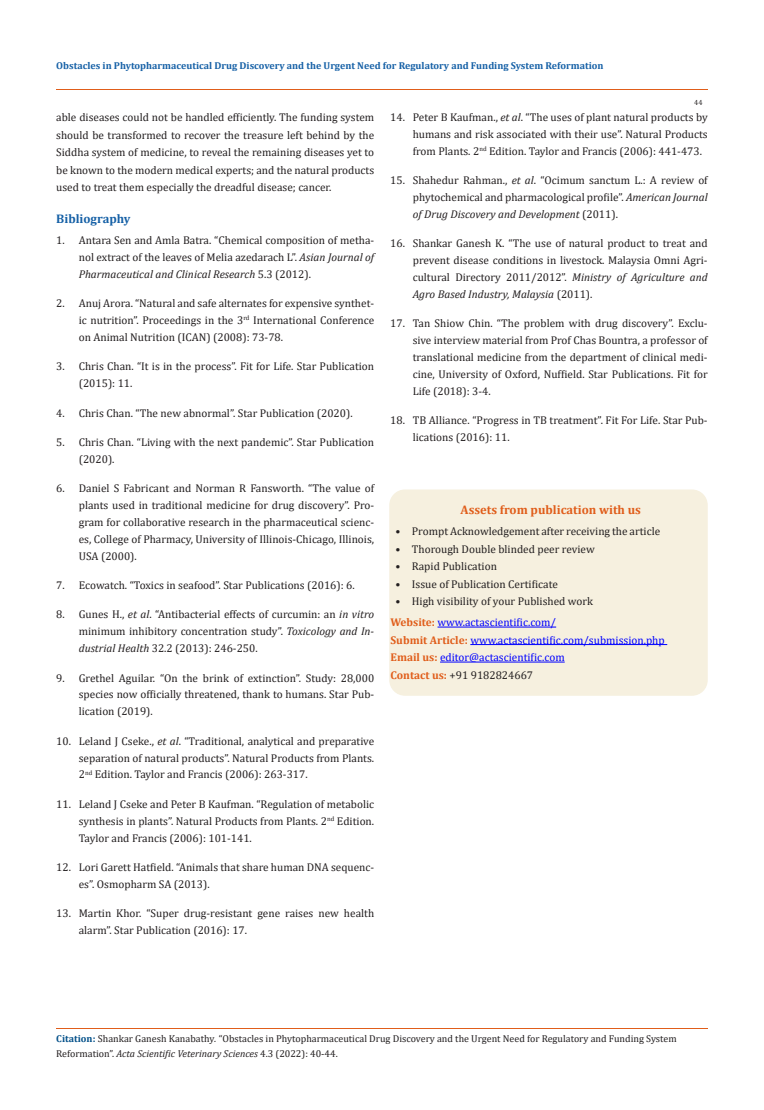
<style>
.page{position:relative;width:764px;height:1110px;background:#fff}
.page>*{position:absolute;margin:0;border:0;box-sizing:border-box;transform-origin:0 0}
.t1{font:700 12.5px "Cambria";color:#e05d1a}
.t2{font:700 12.5px "Cambria";color:#1560a6}
.t3{font:11.25px/16.9px "Cambria";color:#231f20;text-align:justify}
.t4{font:11.25px "Cambria";color:#00f}
.t5{font:10px/15px "Cambria";color:#231f20}
.t6{font:700 10px "Cambria";color:#1560a6}
.t7{font:7.5px "Cambria";color:#231f20}
.s1{font-style:italic}
.s2{font-weight:700;color:#e05d1a}
.s3{font-weight:700;color:#035089}
</style>
<div class="page">
<div style="left:390px;top:490px;width:317px;height:205px;background:#f6f0df;border-radius:15px"></div>
<div style="left:389px;top:490px;width:319px;height:206px;border:1px solid #f6f0df;border-radius:15px"></div>
<hr style="left:437px;top:627px;width:119px;height:1px;background:#00f">
<hr style="left:470px;top:644px;width:197px;height:1px;background:#00f">
<hr style="left:440px;top:662px;width:125px;height:1px;background:#00f">
<hr style="left:56px;top:90px;width:652px;height:1px;background:#e05d1a">
<hr style="left:56px;top:1029px;width:652px;height:1px;background:#e05d1a">
<p class="t6" style="left:56px;top:59px;width:549px">Obstacles in Phytopharmaceutical Drug Discovery and the Urgent Need for Regulatory and Funding System Reformation</p>
<p class="t7" style="left:694px;top:98px;width:10px">44</p>
<p class="t3" style="left:56px;top:108px;width:319px;line-height:17.5px">able diseases could not be handled efficiently. The funding system should be transformed to recover the treasure left behind by the Siddha system of medicine, to reveal the remaining diseases yet to be known to the modern medical experts; and the natural products used to treat them especially the dreadful disease; cancer.</p>
<p class="t2" style="left:56px;top:210px;width:76px">Bibliography</p>
<p class="t3" style="left:79px;top:232px;width:297px;text-indent:-22px">1. Antara Sen and Amla Batra. “Chemical composition of metha&shy;nol extract of the leaves of Melia azedarach L”. <span class="s1">Asian Journal of Pharmaceutical and Clinical Research</span> 5.3 (2012).</p>
<p class="t3" style="left:79px;top:295px;width:297px;text-indent:-22px">2. Anuj Arora. “Natural and safe alternates for expensive synthet&shy;ic nutrition”. Proceedings in the 3<sup>rd</sup> International Conference on Animal Nutrition (ICAN) (2008): 73-78.</p>
<p class="t3" style="left:79px;top:358px;width:297px;text-indent:-22px">3. Chris Chan. “It is in the process”. Fit for Life. Star Publication (2015): 11.</p>
<p class="t3" style="left:56px;top:404px;width:298px">4. Chris Chan. “The new abnormal”. Star Publication (2020).</p>
<p class="t3" style="left:79px;top:434px;width:297px;text-indent:-22px">5. Chris Chan. “Living with the next pandemic”. Star Publication (2020).</p>
<p class="t3" style="left:79px;top:480px;width:297px;text-indent:-22px">6. Daniel S Fabricant and Norman R Fansworth. “The value of plants used in traditional medicine for drug discovery”. Pro&shy;gram for collaborative research in the pharmaceutical scienc&shy;es, College of Pharmacy, University of Illinois-Chicago, Illinois, USA (2000).</p>
<p class="t3" style="left:56px;top:577px;width:300px">7. Ecowatch. “Toxics in seafood”. Star Publications (2016): 6.</p>
<p class="t3" style="left:79px;top:606px;width:297px;text-indent:-22px">8. Gunes H., <span class="s1">et al</span>. “Antibacterial effects of curcumin: an <span class="s1">in vitro </span>minimum inhibitory concentration study”. <span class="s1">Toxicology and In&shy;dustrial Health</span> 32.2 (2013): 246-250.</p>
<p class="t3" style="left:79px;top:669px;width:297px;text-indent:-22px">9. Grethel Aguilar. “On the brink of extinction”. Study: 28,000 species now officially threatened, thank to humans. Star Pub&shy;lication (2019).</p>
<p class="t3" style="left:79px;top:732px;width:297px;text-indent:-22px">10. Leland J Cseke., <span class="s1">et al</span>. “Traditional, analytical and preparative separation of natural products”. Natural Products from Plants.<br>2<sup>nd</sup> Edition. Taylor and Francis (2006): 263-317.</p>
<p class="t3" style="left:79px;top:795px;width:297px;text-indent:-22px">11. Leland J Cseke and Peter B Kaufman. “Regulation of metabolic synthesis in plants”. Natural Products from Plants. 2<sup>nd</sup> Edition.<br>Taylor and Francis (2006): 101-141.</p>
<p class="t3" style="left:79px;top:859px;width:297px;text-indent:-22px">12. Lori Garett Hatfield. “Animals that share human DNA sequenc&shy;es”. Osmopharm SA (2013).</p>
<p class="t3" style="left:79px;top:905px;width:297px;text-indent:-22px">13. Martin Khor. “Super drug-resistant gene raises new health alarm”. Star Publication (2016): 17.</p>
<p class="t3" style="left:413px;top:109px;width:296px;text-indent:-22px">14. Peter B Kaufman., <span class="s1">et al</span>. “The uses of plant natural products by humans and risk associated with their use”. Natural Products from Plants. 2<sup>nd</sup> Edition. Taylor and Francis (2006): 441-473.</p>
<p class="t3" style="left:413px;top:172px;width:296px;text-indent:-22px">15. Shahedur Rahman., <span class="s1">et al</span>. “Ocimum sanctum L.: A review of phytochemical and pharmacological profile”. <span class="s1">American Journal of Drug Discovery and Development</span> (2011).</p>
<p class="t3" style="left:413px;top:235px;width:296px;text-indent:-22px">16. Shankar Ganesh K. “The use of natural product to treat and prevent disease conditions in livestock. Malaysia Omni Agri&shy;cultural Directory 2011/2012”. <span class="s1">Ministry of Agriculture and Agro Based Industry, Malaysia</span> (2011).</p>
<p class="t3" style="left:413px;top:315px;width:296px;text-indent:-22px">17. Tan Shiow Chin. “The problem with drug discovery”. Exclu&shy;sive interview material from Prof Chas Bountra, a professor of translational medicine from the department of clinical medi&shy;cine, University of Oxford, Nuffield. Star Publications. Fit for Life (2018): 3-4.</p>
<p class="t3" style="left:413px;top:412px;width:296px;text-indent:-22px">18. TB Alliance. “Progress in TB treatment”. Fit For Life. Star Pub&shy;lications (2016): 11.</p>
<p class="t1" style="left:460px;top:501px;width:182px">Assets from publication with us</p>
<p class="t3" style="left:396px;top:523px;width:266px">• Prompt Acknowledgement after receiving the article</p>
<p class="t3" style="left:396px;top:540px;width:201px">• Thorough Double blinded peer review</p>
<p class="t3" style="left:396px;top:558px;width:103px">• Rapid Publication</p>
<p class="t3" style="left:396px;top:575px;width:164px">• Issue of Publication Certificate</p>
<p class="t3" style="left:396px;top:593px;width:199px">• High visibility of your Published work</p>
<p class="t4" style="left:390px;top:616px;width:167px"><span class="s2">Website:</span> www.actascientific.com/</p>
<p class="t4" style="left:390px;top:633px;width:276px"><span class="s2">Submit Article:</span> www.actascientific.com/submission.php</p>
<p class="t4" style="left:390px;top:651px;width:176px"><span class="s2">Email us:</span> editor@actascientific.com</p>
<p class="t3" style="left:390px;top:667px;width:144px"><span class="s2">Contact us:</span> +91 9182824667</p>
<p class="t5" style="left:56px;top:1031px;width:622px"><span class="s3">Citation:</span> Shankar Ganesh Kanabathy<span class="s1">.</span> “Obstacles in Phytopharmaceutical Drug Discovery and the Urgent Need for Regulatory and Funding System<br>Reformation”. <span class="s1">Acta Scientific Veterinary Sciences</span> 4.3 (2022): 40-44.</p>
</div>
